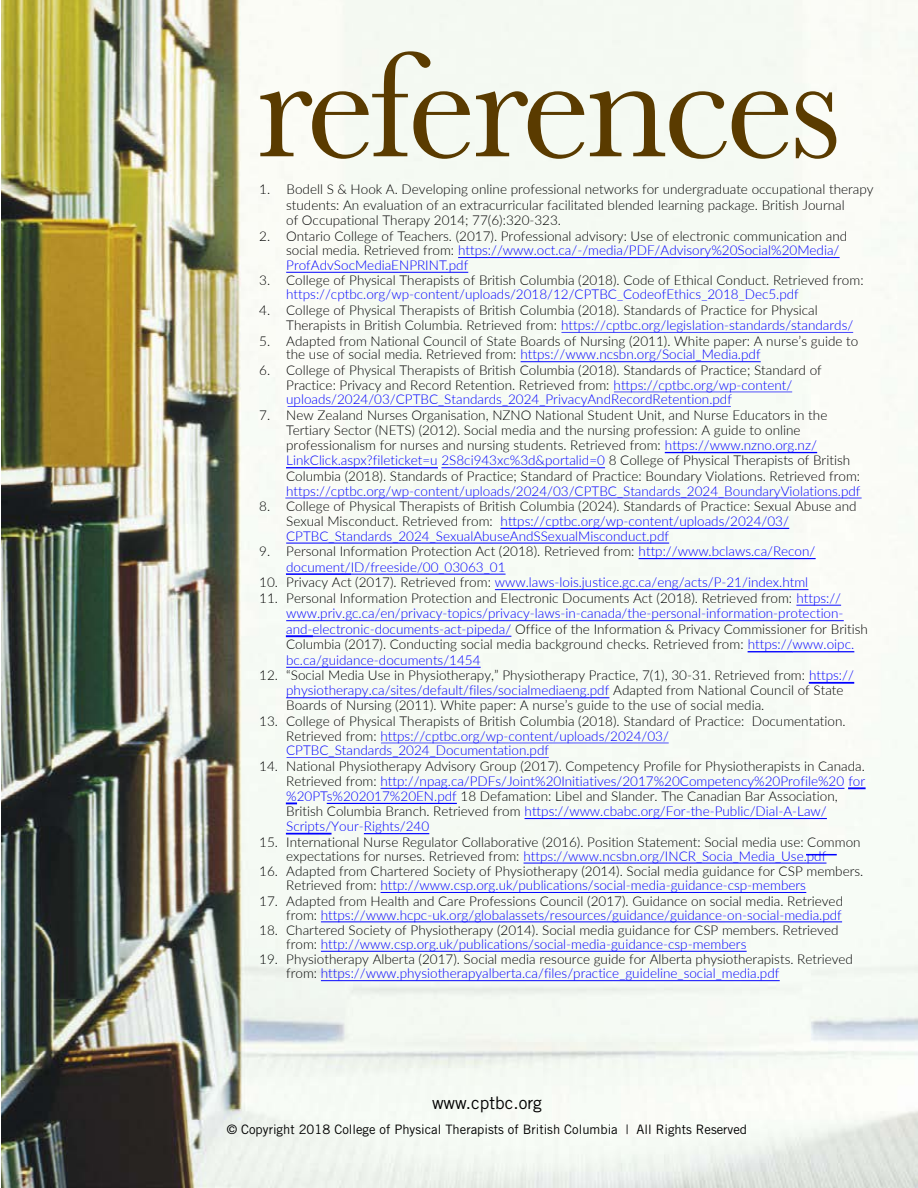
<style>
.page{position:relative;width:918px;height:1188px;background:#fff}
.page>*{position:absolute;margin:0;border:0;box-sizing:border-box;transform-origin:0 0}
.t1{font:156.15px "Baskerville";letter-spacing:-.03em;color:#5a3b00}
.t2{font:17.4px "Trade Gothic";color:#000}
.t3{font:300 13.5px/15.1px "Lato";color:#000}
.t4{font:300 13.5px/15.6px "Lato";color:#00f}
.t5{font:13.05px "Trade Gothic";color:#000}
.s1{color:#00f}
.s2{color:#000}
</style>
<div class="page">
<img style="left:2px;top:0;width:915px;height:1187px">
<img style="left:917px;top:921px;width:1px;height:267px">
<svg style="left:917px;top:0;width:1px;height:748px"></svg>
<hr style="left:321px;top:980px;width:459px;height:1px;background:#00f">
<hr style="left:321px;top:951px;width:426px;height:1px;background:#00f">
<hr style="left:321px;top:922px;width:521px;height:1px;background:#00f">
<hr style="left:381px;top:892px;width:425px;height:1px;background:#00f">
<hr style="left:524px;top:863px;width:302px;height:1px;background:#00f">
<hr style="left:364px;top:833px;width:65px;height:1px;background:#00f">
<hr style="left:286px;top:833px;width:46px;height:1px;background:#00f">
<hr style="left:525px;top:818px;width:302px;height:1px;background:#00f">
<hr style="left:327px;top:803px;width:130px;height:1px;background:#00f">
<svg style="left:848px;top:788px;width:18px;height:1px"></svg>
<hr style="left:381px;top:788px;width:463px;height:1px;background:#00f">
<hr style="left:287px;top:757px;width:262px;height:1px;background:#00f">
<hr style="left:381px;top:742px;width:288px;height:1px;background:#00f">
<hr style="left:286px;top:697px;width:323px;height:1px;background:#00f">
<hr style="left:809px;top:683px;width:45px;height:1px;background:#00f">
<hr style="left:286px;top:667px;width:195px;height:1px;background:#00f">
<hr style="left:792px;top:651px;width:62px;height:1px;background:#00f">
<hr style="left:748px;top:651px;width:45px;height:1px;background:#00f">
<hr style="left:313px;top:636px;width:198px;height:1px;background:#00f">
<svg style="left:286px;top:636px;width:27px;height:1px"></svg>
<hr style="left:286px;top:620px;width:558px;height:1px;background:#00f">
<hr style="left:796px;top:605px;width:45px;height:1px;background:#00f">
<hr style="left:495px;top:589px;width:313px;height:1px;background:#00f">
<hr style="left:351px;top:574px;width:155px;height:1px;background:#00f">
<hr style="left:286px;top:574px;width:65px;height:1px;background:#00f">
<hr style="left:639px;top:558px;width:177px;height:1px;background:#00f">
<hr style="left:286px;top:543px;width:383px;height:1px;background:#00f">
<hr style="left:500px;top:528px;width:289px;height:1px;background:#00f">
<hr style="left:285px;top:498px;width:577px;height:1px;background:#00f">
<hr style="left:441px;top:467px;width:164px;height:1px;background:#00f">
<hr style="left:286px;top:468px;width:152px;height:1px;background:#00f">
<hr style="left:665px;top:452px;width:152px;height:1px;background:#00f">
<hr style="left:288px;top:406px;width:443px;height:1px;background:#00f">
<hr style="left:614px;top:391px;width:178px;height:1px;background:#00f">
<hr style="left:521px;top:361px;width:240px;height:1px;background:#00f">
<hr style="left:561px;top:332px;width:292px;height:1px;background:#00f">
<hr style="left:286px;top:272px;width:182px;height:1px;background:#00f">
<hr style="left:458px;top:257px;width:382px;height:1px;background:#00f">
<hr style="left:806px;top:854px;width:31px;height:1px;background:#00f">
<h1 class="t1" style="left:256px;top:14px;width:587px">references</h1>
<p class="t3" style="left:286px;top:181px;width:589px;text-indent:-27px">1. Bodell S &amp; Hook A. Developing online professional networks for undergraduate occupational therapy students: An evaluation of an extracurricular facilitated blended learning package. British Journal<br>of Occupational Therapy 2014; 77(6):320-323.</p>
<p class="t3" style="left:286px;top:228px;width:563px;line-height:14.7px;text-indent:-27px">2. Ontario College of Teachers. (2017). Professional advisory: Use of electronic communication and social media. Retrieved from: <span class="s1">https://www.oct.ca/-/media/PDF/Advisory%20Social%20Media/<br>ProfAdvSocMediaENPRINT.pdf</span></p>
<p class="t3" style="left:259px;top:273px;width:606px">3. College of Physical Therapists of British Columbia (2018). Code of Ethical Conduct. Retrieved from:</p>
<p class="t4" style="left:286px;top:286px;width:514px">https://cptbc.org/wp-content/uploads/2018/12/CPTBC_CodeofEthics_2018_Dec5.pdf</p>
<p class="t3" style="left:286px;top:302px;width:569px;text-indent:-27px">4. College of Physical Therapists of British Columbia (2018). Standards of Practice for Physical<br>Therapists in British Columbia. Retrieved from: <span class="s1">https://cptbc.org/legislation-standards/standards/</span></p>
<p class="t3" style="left:286px;top:333px;width:574px;line-height:14px;text-indent:-27px">5. Adapted from National Council of State Boards of Nursing (2011). White paper: A nurse’s guide to the use of social media. Retrieved from: <span class="s1">https://www.ncsbn.org/Social_Media.pdf</span></p>
<p class="t3" style="left:286px;top:362px;width:537px;line-height:14.7px;text-indent:-27px">6. College of Physical Therapists of British Columbia (2018). Standards of Practice; Standard of<br>Practice: Privacy and Record Retention. Retrieved from: <span class="s1">https://cptbc.org/wp-content/ uploads/2024/03/CPTBC_Standards_2024_PrivacyAndRecordRetention.pdf</span></p>
<p class="t3" style="left:286px;top:407px;width:575px;text-indent:-27px">7. New Zealand Nurses Organisation, NZNO National Student Unit, and Nurse Educators in the Tertiary Sector (NETS) (2012). Social media and the nursing profession: A guide to online professionalism for nurses and nursing students. Retrieved from: <span class="s1">https://www.nzno.org.nz/ LinkClick.aspx?fileticket=u 2S8ci943xc%3d&amp;portalid=0</span> 8 College of Physical Therapists of British Columbia (2018). Standards of Practice; Standard of Practice: Boundary Violations. Retrieved from:</p>
<p class="t4" style="left:286px;top:483px;width:576px">https://cptbc.org/wp-content/uploads/2024/03/CPTBC_Standards_2024_BoundaryViolations.pdf</p>
<p class="t3" style="left:286px;top:499px;width:572px;line-height:14.7px;text-indent:-27px">8. College of Physical Therapists of British Columbia (2024). Standards of Practice: Sexual Abuse and<br>Sexual Misconduct. Retrieved from: <span class="s1">https://cptbc.org/wp-content/uploads/2024/03/<br>CPTBC_Standards_2024_SexualAbuseAndSSexualMisconduct.pdf</span></p>
<p class="t4" style="left:286px;top:543px;width:531px;text-indent:-27px"><span class="s2">9. Personal Information Protection Act (2018). Retrieved from:</span> http://www.bclaws.ca/Recon/ document/ID/freeside/00_03063_01</p>
<p class="t4" style="left:259px;top:574px;width:551px"><span class="s2">10. Privacy Act (2017). Retrieved from:</span> www.laws-lois.justice.gc.ca/eng/acts/P-21/index.html</p>
<p class="t3" style="left:286px;top:590px;width:583px;text-indent:-27px">11. Personal Information Protection and Electronic Documents Act (2018). Retrieved from: <span class="s1">https:// www.priv.gc.ca/en/privacy-topics/privacy-laws-in-canada/the-personal-information-protection&shy;and-electronic-documents-act-pipeda/</span> Office of the Information &amp; Privacy Commissioner for British Columbia (2017). Conducting social media background checks. Retrieved from: <span class="s1">https://www.oipc. bc.ca/guidance-documents/1454</span></p>
<p class="t3" style="left:286px;top:668px;width:569px;text-indent:-27px">12. “Social Media Use in Physiotherapy,” Physiotherapy Practice, 7(1), 30-31. Retrieved from: <span class="s1">https:// physiotherapy.ca/sites/default/files/socialmediaeng.pdf</span> Adapted from National Council of State<br>Boards of Nursing (2011). White paper: A nurse’s guide to the use of social media.</p>
<p class="t3" style="left:286px;top:713px;width:561px;line-height:14.7px;text-indent:-27px">13. College of Physical Therapists of British Columbia (2018). Standard of Practice: Documentation.<br>Retrieved from: <span class="s1">https://cptbc.org/wp-content/uploads/2024/03/<br>CPTBC_Standards_2024_Documentation.pdf</span></p>
<p class="t3" style="left:286px;top:758px;width:581px;text-indent:-27px">14. National Physiotherapy Advisory Group (2017). Competency Profile for Physiotherapists in Canada.<br>Retrieved from: <span class="s1">http://npag.ca/PDFs/Joint%20Initiatives/2017%20Competency%20Profile%20 for %20PTs%202017%20EN.pdf</span> 18 Defamation: Libel and Slander. The Canadian Bar Association, British Columbia Branch. Retrieved from <span class="s1">https://www.cbabc.org/For-the-Public/Dial-A-Law/ Scripts/Your-Rights/240</span></p>
<p class="t3" style="left:259px;top:835px;width:603px;line-height:14px;text-align:center">15. International Nurse Regulator Collaborative (2016). Position Statement: Social media use: Common expectations for nurses. Retrieved from: <span class="s1">https://www.ncsbn.org/INCR_Socia_Media_Use.pdf</span></p>
<p class="t3" style="left:286px;top:864px;width:579px;line-height:14px;text-indent:-27px">16. Adapted from Chartered Society of Physiotherapy (2014). Social media guidance for CSP members.<br>Retrieved from: <span class="s1">http://www.csp.org.uk/publications/social-media-guidance-csp-members</span></p>
<p class="t3" style="left:259px;top:893px;width:585px;line-height:14px;text-align:right">17. Adapted from Health and Care Professions Council (2017). Guidance on social media. Retrieved from: <span class="s1">https://www.hcpc-uk.org/globalassets/resources/guidance/guidance-on-social-media.pdf</span></p>
<p class="t3" style="left:286px;top:923px;width:554px;line-height:14px;text-indent:-27px">18. Chartered Society of Physiotherapy (2014). Social media guidance for CSP members. Retrieved from: <span class="s1">http://www.csp.org.uk/publications/social-media-guidance-csp-members</span></p>
<p class="t3" style="left:286px;top:952px;width:568px;line-height:14px;text-indent:-27px">19. Physiotherapy Alberta (2017). Social media resource guide for Alberta physiotherapists. Retrieved from: <span class="s1">https://www.physiotherapyalberta.ca/files/practice_guideline_social_media.pdf</span></p>
<p class="t2" style="left:432px;top:1092px;width:111px">www.cptbc.org</p>
<p class="t5" style="left:227px;top:1122px;width:522px">© Copyright 2018 College of Physical Therapists of British Columbia | All Rights Reserved</p>
</div>
